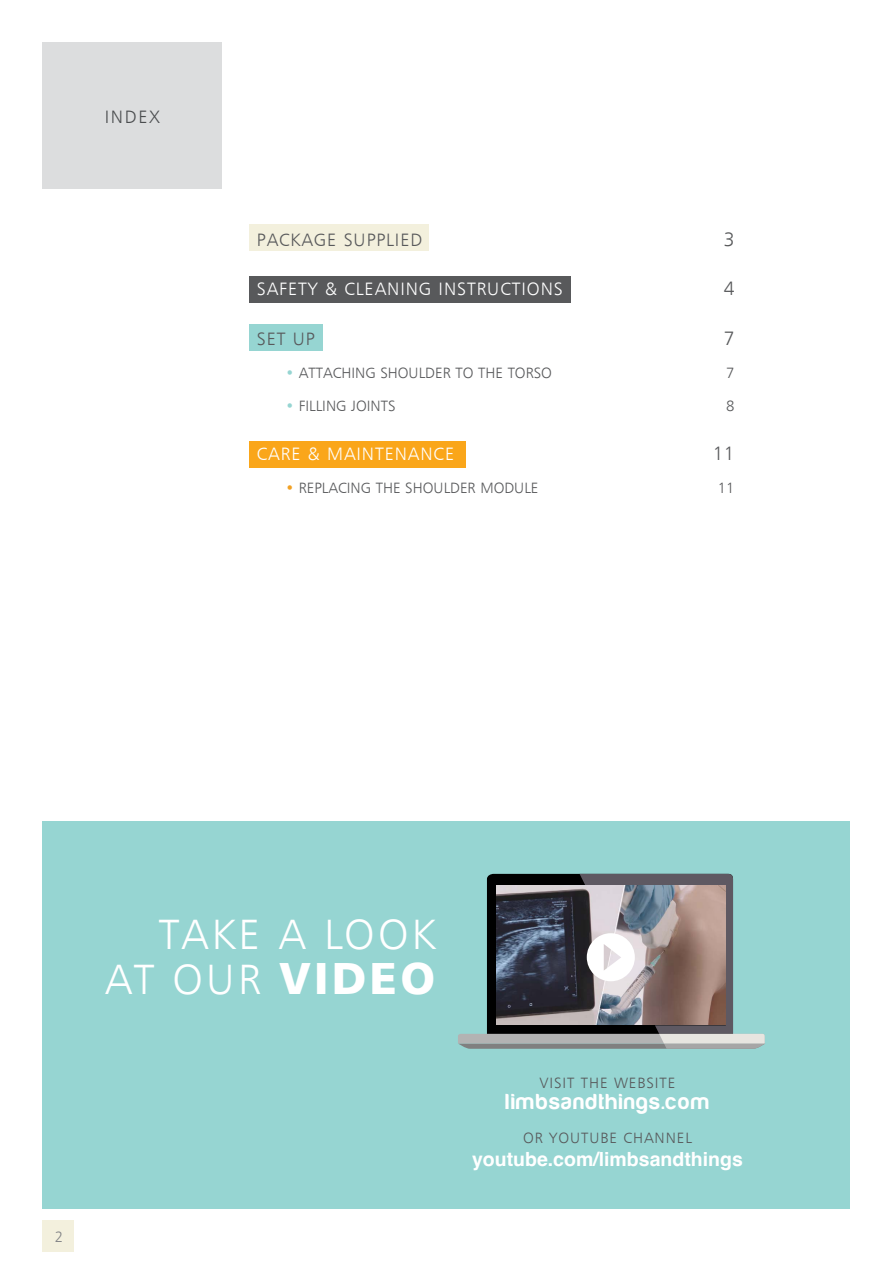
<style>
.page{position:relative;width:893px;height:1263px;background:#fff}
.page>*{position:absolute;margin:0;border:0;box-sizing:border-box;transform-origin:0 0}
.t1{font:300 42.6px/45.8px "Humanist 777 BT";letter-spacing:.075em;color:#fff;text-align:right}
.t2{font:22.5px "Harabara";letter-spacing:.075em;color:#fff}
.t3{font:700 19.5px "Helvetica";color:#fff}
.t4{font:300 19.5px "Humanist 777 BT";color:#58595b}
.t5{font:300 18px "Humanist 777 BT";letter-spacing:.05em;color:#fff}
.t6{font:300 18px "Humanist 777 BT";letter-spacing:.05em;color:#58595b}
.t7{font:300 15px "Humanist 777 BT";color:#58595b}
.t8{font:300 15px "Humanist 777 BT";letter-spacing:.06em;color:#58595b}
.t9{font:300 15px "Humanist 777 BT";color:#808285}
.s1{color:#96d5d2}
.s2{color:#f2a124}
.s3{font-weight:900;font-size:45px}
</style>
<div class="page">
<div style="left:43px;top:1220px;width:31px;height:32px;background:#f3f0dd"></div>
<div style="left:43px;top:820px;width:807px;height:388px;background:#96d5d2"></div>
<div style="left:43px;top:43px;width:179px;height:146px;background:#dcddde"></div>
<div style="left:250px;top:276px;width:321px;height:26px;background:#58595b"></div>
<div style="left:250px;top:224px;width:179px;height:27px;background:#f3f0dd"></div>
<div style="left:250px;top:324px;width:73px;height:27px;background:#96d5d2"></div>
<div style="left:250px;top:441px;width:216px;height:26px;background:#faa61a"></div>
<svg style="left:458px;top:874px;width:307px;height:175px"></svg>
<p class="t6" style="left:104px;top:105px;width:57px">INDEX</p>
<p class="t6" style="left:257px;top:228px;width:167px">PACKAGE SUPPLIED</p>
<h3 class="t4" style="left:724px;top:227px;width:12px">3</h3>
<p class="t5" style="left:257px;top:278px;width:307px">SAFETY &amp; CLEANING INSTRUCTIONS</p>
<h3 class="t4" style="left:724px;top:276px;width:12px">4</h3>
<p class="t6" style="left:257px;top:327px;width:59px">SET UP</p>
<h3 class="t4" style="left:724px;top:326px;width:12px">7</h3>
<p class="t7" style="left:285px;top:363px;width:268px"><span class="s1">•</span> ATTACHING SHOULDER TO THE TORSO</p>
<p class="t7" style="left:726px;top:363px;width:10px">7</p>
<p class="t7" style="left:285px;top:396px;width:112px"><span class="s1">•</span> FILLING JOINTS</p>
<p class="t7" style="left:726px;top:396px;width:10px">8</p>
<p class="t5" style="left:257px;top:443px;width:199px">CARE &amp; MAINTENANCE</p>
<h3 class="t4" style="left:713px;top:441px;width:23px">11</h3>
<p class="t7" style="left:285px;top:479px;width:255px"><span class="s2">•</span> REPLACING THE SHOULDER MODULE</p>
<p class="t7" style="left:718px;top:479px;width:18px">11</p>
<p class="t9" style="left:55px;top:1227px;width:10px">2</p>
<h1 class="t1" style="left:105px;top:910px;width:332px">TAKE A LOOK<br>AT OUR <span class="s3">VIDEO</span></h1>
<p class="t8" style="left:540px;top:1073px;width:137px">VISIT THE WEBSITE</p>
<h2 class="t2" style="left:506px;top:1090px;width:205px">limbsandthings.com</h2>
<p class="t8" style="left:523px;top:1129px;width:170px">OR YOUTUBE CHANNEL</p>
<h3 class="t3" style="left:472px;top:1147px;width:272px">youtube.com/limbsandthings</h3>
</div>
